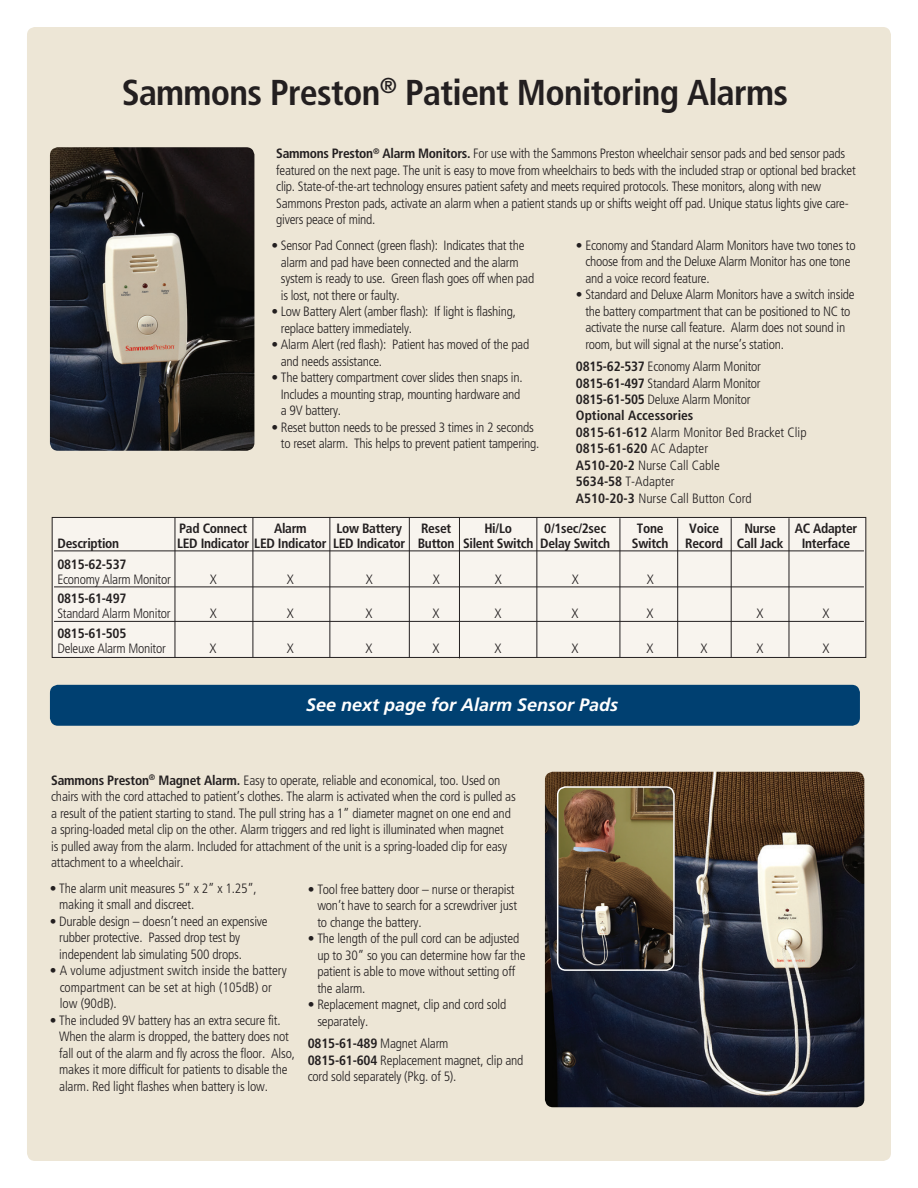
<style>
.page{position:relative;width:918px;height:1188px;background:#fff}
.page>*{position:absolute;margin:0;border:0;box-sizing:border-box;transform-origin:0 0}
.t1{font:700 condensed 36px "Frutiger LT Std";letter-spacing:-.02em;color:#231f20}
.t2{font:italic 700 18px "Frutiger LT Std";color:#fff}
.t3{font:300 condensed 13.5px/16.5px "Frutiger LT Std";letter-spacing:-.02em;color:#231f20}
.t4{font:300 condensed 13.5px/16.5px "Frutiger LT Std";color:#231f20}
.t5{font:700 condensed 13.5px "Frutiger LT Std";letter-spacing:-.02em;color:#231f20}
.s1{font-weight:700}
</style>
<div class="page">
<div style="left:27px;top:27px;width:864px;height:1134px;background:#ede6d6;border-radius:8px"></div>
<div style="left:52px;top:517px;width:814px;height:140px;background:#f8f4ee"></div>
<hr style="left:54px;top:551px;width:810px;height:1px;background:#231f20">
<hr style="left:54px;top:587px;width:810px;height:1px;background:#231f20">
<hr style="left:54px;top:621px;width:810px;height:1px;background:#231f20">
<div style="left:52px;top:517px;width:814px;height:141px;border:1px solid #231f20"></div>
<hr style="left:175px;top:518px;width:1px;height:140px;background:#231f20">
<hr style="left:253px;top:517px;width:1px;height:140px;background:#231f20">
<hr style="left:329px;top:517px;width:1px;height:141px;background:#231f20">
<hr style="left:409px;top:517px;width:1px;height:141px;background:#231f20">
<hr style="left:459px;top:518px;width:1px;height:140px;background:#231f20">
<hr style="left:536px;top:517px;width:1px;height:141px;background:#231f20">
<hr style="left:620px;top:518px;width:1px;height:139px;background:#231f20">
<hr style="left:677px;top:518px;width:1px;height:139px;background:#231f20">
<hr style="left:731px;top:518px;width:1px;height:139px;background:#231f20">
<hr style="left:789px;top:518px;width:1px;height:139px;background:#231f20">
<img style="left:50px;top:147px;width:204px;height:304px">
<div style="left:50px;top:685px;width:810px;height:41px;background:#004071;border-radius:8px"></div>
<img style="left:545px;top:772px;width:319px;height:335px">
<img style="left:558px;top:787px;width:116px;height:183px">
<div style="left:557px;top:786px;width:118px;height:185px;border:2px solid #fff;border-radius:8px"></div>
<h1 class="t1" style="left:122px;top:71px;width:668px">Sammons Preston<sup>®</sup> Patient Monitoring Alarms</h1>
<p class="t3" style="left:276px;top:145px;width:581px"><span class="s1">Sammons Preston</span><sup>®</sup> <span class="s1">Alarm Monitors.</span> For use with the Sammons Preston wheelchair sensor pads and bed sensor pads featured on the next page. The unit is easy to move from wheelchairs to beds with the included strap or optional bed bracket clip. State-of-the-art technology ensures patient safety and meets required protocols. These monitors, along with new Sammons Preston pads, activate an alarm when a patient stands up or shifts weight off pad. Unique status lights give care&shy;givers peace of mind.</p>
<p class="t3" style="left:281px;top:238px;width:255px;text-indent:-9px">• Sensor Pad Connect (green flash): Indicates that the alarm and pad have been connected and the alarm system is ready to use. Green flash goes off when pad is lost, not there or faulty.</p>
<p class="t3" style="left:281px;top:304px;width:237px;text-indent:-9px">• Low Battery Alert (amber flash): If light is flashing, replace battery immediately.</p>
<p class="t3" style="left:281px;top:337px;width:250px;text-indent:-9px">• Alarm Alert (red flash): Patient has moved of the pad and needs assistance.</p>
<p class="t3" style="left:281px;top:370px;width:243px;text-indent:-9px">• The battery compartment cover slides then snaps in.<br>Includes a mounting strap, mounting hardware and a 9V battery.</p>
<p class="t3" style="left:281px;top:419px;width:260px;text-indent:-9px">• Reset button needs to be pressed 3 times in 2 seconds to reset alarm. This helps to prevent patient tampering.</p>
<p class="t3" style="left:585px;top:237px;width:272px;text-indent:-9px">• Economy and Standard Alarm Monitors have two tones to choose from and the Deluxe Alarm Monitor has one tone and a voice record feature.</p>
<p class="t3" style="left:585px;top:286px;width:271px;text-indent:-9px">• Standard and Deluxe Alarm Monitors have a switch inside the battery compartment that can be positioned to NC to activate the nurse call feature. Alarm does not sound in room, but will signal at the nurse’s station.</p>
<p class="t4" style="left:576px;top:358px;width:232px"><span class="s1">0815-62-537</span> Economy Alarm Monitor<br><span class="s1">0815-61-497</span> Standard Alarm Monitor<br><span class="s1">0815-61-505</span> Deluxe Alarm Monitor<br><span class="s1">Optional Accessories<br>0815-61-612</span> Alarm Monitor Bed Bracket Clip<br><span class="s1">0815-61-620</span> AC Adapter<br><span class="s1">A510-20-2</span> Nurse Call Cable<br><span class="s1">5634-58</span> T-Adapter<br><span class="s1">A510-20-3</span> Nurse Call Button Cord</p>
<p class="t5" style="left:179px;top:520px;width:69px">Pad Connect</p>
<p class="t5" style="left:274px;top:520px;width:34px">Alarm</p>
<p class="t5" style="left:336px;top:520px;width:67px">Low Battery</p>
<p class="t5" style="left:421px;top:520px;width:32px">Reset</p>
<p class="t5" style="left:484px;top:520px;width:29px">Hi/Lo</p>
<p class="t5" style="left:544px;top:520px;width:63px">0/1sec/2sec</p>
<p class="t5" style="left:637px;top:520px;width:28px">Tone</p>
<p class="t5" style="left:689px;top:520px;width:31px">Voice</p>
<p class="t5" style="left:744px;top:520px;width:33px">Nurse</p>
<p class="t5" style="left:795px;top:520px;width:64px">AC Adapter</p>
<p class="t5" style="left:57px;top:535px;width:63px">Description</p>
<p class="t5" style="left:177px;top:535px;width:435px">LED Indicator LED Indicator LED Indicator Button Silent Switch Delay Switch</p>
<p class="t5" style="left:632px;top:535px;width:153px">Switch Record Call Jack</p>
<p class="t5" style="left:802px;top:535px;width:50px">Interface</p>
<p class="t5" style="left:57px;top:556px;width:70px">0815-62-537</p>
<p class="t3" style="left:57px;top:571px;width:115px">Economy Alarm Monitor</p>
<p class="t3" style="left:210px;top:571px;width:9px">X</p>
<p class="t3" style="left:287px;top:571px;width:9px">X</p>
<p class="t3" style="left:366px;top:571px;width:9px">X</p>
<p class="t3" style="left:433px;top:571px;width:9px">X</p>
<p class="t3" style="left:495px;top:571px;width:9px">X</p>
<p class="t3" style="left:572px;top:571px;width:9px">X</p>
<p class="t3" style="left:647px;top:571px;width:9px">X</p>
<p class="t5" style="left:57px;top:590px;width:70px">0815-61-497</p>
<p class="t3" style="left:57px;top:605px;width:115px">Standard Alarm Monitor</p>
<p class="t3" style="left:210px;top:605px;width:9px">X</p>
<p class="t3" style="left:287px;top:605px;width:9px">X</p>
<p class="t3" style="left:366px;top:605px;width:9px">X</p>
<p class="t3" style="left:433px;top:605px;width:9px">X</p>
<p class="t3" style="left:495px;top:605px;width:9px">X</p>
<p class="t3" style="left:572px;top:605px;width:9px">X</p>
<p class="t3" style="left:647px;top:605px;width:9px">X</p>
<p class="t3" style="left:757px;top:605px;width:9px">X</p>
<p class="t3" style="left:823px;top:605px;width:9px">X</p>
<p class="t5" style="left:57px;top:625px;width:70px">0815-61-505</p>
<p class="t3" style="left:57px;top:640px;width:110px">Deleuxe Alarm Monitor</p>
<p class="t3" style="left:210px;top:640px;width:9px">X</p>
<p class="t3" style="left:287px;top:640px;width:9px">X</p>
<p class="t3" style="left:366px;top:640px;width:9px">X</p>
<p class="t3" style="left:433px;top:640px;width:9px">X</p>
<p class="t3" style="left:495px;top:640px;width:9px">X</p>
<p class="t3" style="left:572px;top:640px;width:9px">X</p>
<p class="t3" style="left:647px;top:640px;width:9px">X</p>
<p class="t3" style="left:701px;top:640px;width:9px">X</p>
<p class="t3" style="left:757px;top:640px;width:9px">X</p>
<p class="t3" style="left:823px;top:640px;width:9px">X</p>
<h2 class="t2" style="left:306px;top:694px;width:314px">See next page for Alarm Sensor Pads</h2>
<p class="t3" style="left:51px;top:772px;width:466px"><span class="s1">Sammons Preston</span><sup>®</sup> <span class="s1">Magnet Alarm.</span> Easy to operate, reliable and economical, too. Used on chairs with the cord attached to patient’s clothes. The alarm is activated when the cord is pulled as a result of the patient starting to stand. The pull string has a 1” diameter magnet on one end and a spring-loaded metal clip on the other. Alarm triggers and red light is illuminated when magnet<br>is pulled away from the alarm. Included for attachment of the unit is a spring-loaded clip for easy attachment to a wheelchair.</p>
<p class="t3" style="left:59px;top:880px;width:199px;text-indent:-10px">• The alarm unit measures 5” x 2” x 1.25”, making it small and discreet.</p>
<p class="t3" style="left:59px;top:913px;width:210px;text-indent:-10px">• Durable design – doesn’t need an expensive rubber protective. Passed drop test by independent lab simulating 500 drops.</p>
<p class="t4" style="left:60px;top:963px;width:229px;text-indent:-10px">• A volume adjustment switch inside the battery compartment can be set at high (105dB) or low (90dB).</p>
<p class="t3" style="left:59px;top:1012px;width:237px;text-indent:-10px">• The included 9V battery has an extra secure fit.<br>When the alarm is dropped, the battery does not fall out of the alarm and fly across the floor. Also, makes it more difficult for patients to disable the alarm. Red light flashes when battery is low.</p>
<p class="t3" style="left:317px;top:881px;width:201px;text-indent:-10px">• Tool free battery door – nurse or therapist won’t have to search for a screwdriver just to change the battery.</p>
<p class="t3" style="left:317px;top:930px;width:210px;text-indent:-10px">• The length of the pull cord can be adjusted up to 30” so you can determine how far the patient is able to move without setting off the alarm.</p>
<p class="t3" style="left:317px;top:996px;width:190px;text-indent:-10px">• Replacement magnet, clip and cord sold separately.</p>
<p class="t3" style="left:308px;top:1035px;width:217px"><span class="s1">0815-61-489</span> Magnet Alarm<br><span class="s1">0815-61-604</span> Replacement magnet, clip and cord sold separately (Pkg. of 5).</p>
</div>
